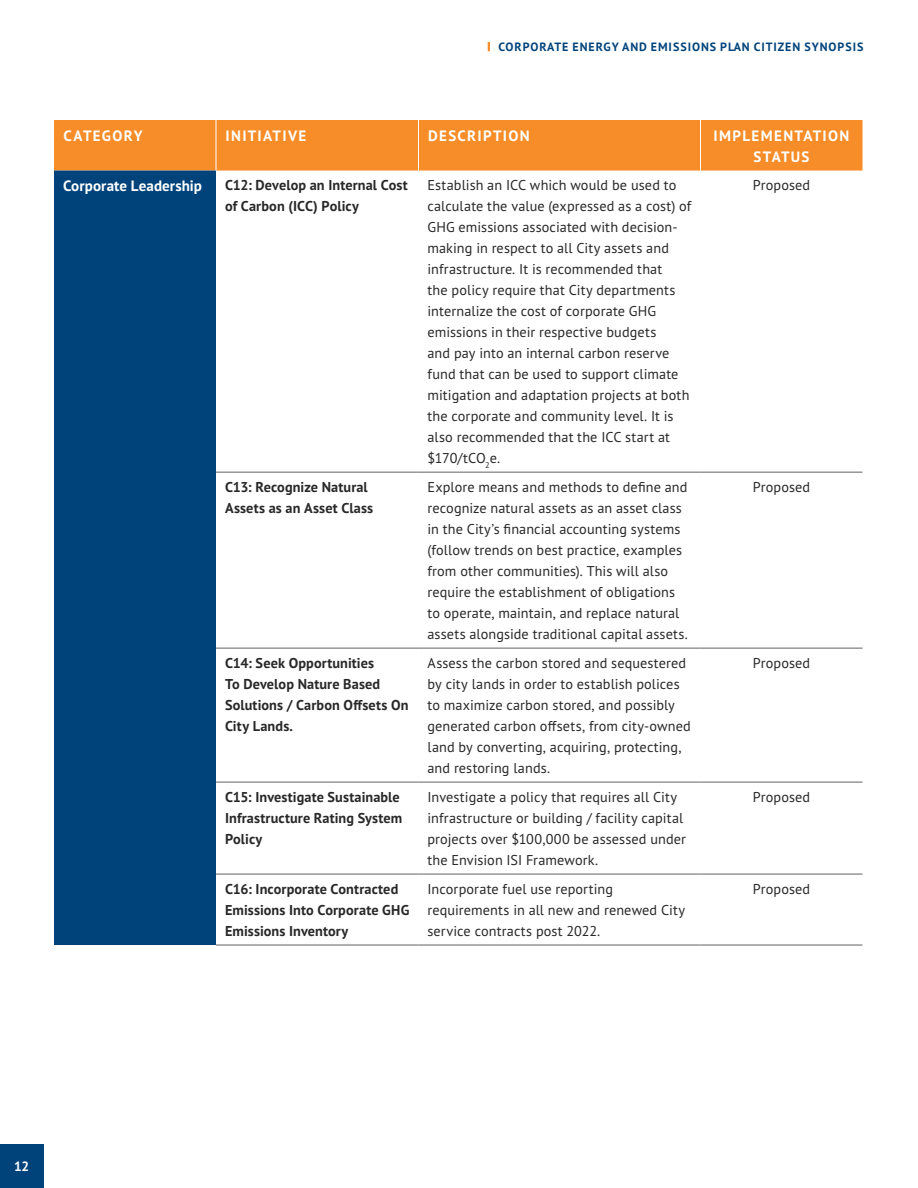
<style>
.page{position:relative;width:918px;height:1188px;background:#fff}
.page>*{position:absolute;margin:0;border:0;box-sizing:border-box;transform-origin:0 0}
.Body{font:700 15px/21px "PT Sans Pro";letter-spacing:.085em;color:#fff;text-align:center}
.Body-2{font:700 15px "PT Sans Pro";letter-spacing:.005em;color:#fff}
.Body-3{font:14.25px/21px "PT Sans Pro";letter-spacing:.005em;color:#282829}
.Body-4{font:700 14.25px/21px "PT Sans Pro";letter-spacing:.01em;color:#282829}
.t1{font:700 13.5px "PT Sans Pro";color:#fff}
.t2{font:700 12px "PT Sans Pro";letter-spacing:.08em;color:#00437b}
</style>
<div class="page">
<svg style="left:488px;top:42px;width:2px;height:9px"></svg>
<div style="left:0;top:1144px;width:44px;height:44px;background:#00437b"></div>
<div style="left:54px;top:120px;width:808px;height:51px;background:#f78d28"></div>
<div style="left:54px;top:171px;width:162px;height:774px;background:#00437b"></div>
<hr style="left:216px;top:120px;width:1px;height:51px;background:#fff">
<hr style="left:418px;top:120px;width:1px;height:51px;background:#fff">
<hr style="left:700px;top:120px;width:1px;height:51px;background:#fff">
<hr style="left:216px;top:472px;width:202px;height:1px;background:#616264">
<hr style="left:418px;top:472px;width:282px;height:1px;background:#616264">
<hr style="left:700px;top:472px;width:162px;height:1px;background:#616264">
<hr style="left:216px;top:648px;width:202px;height:1px;background:#616264">
<hr style="left:418px;top:648px;width:282px;height:1px;background:#616264">
<hr style="left:700px;top:648px;width:162px;height:1px;background:#616264">
<hr style="left:216px;top:782px;width:202px;height:1px;background:#616264">
<hr style="left:418px;top:782px;width:282px;height:1px;background:#616264">
<hr style="left:700px;top:782px;width:162px;height:1px;background:#616264">
<hr style="left:216px;top:874px;width:202px;height:1px;background:#616264">
<hr style="left:418px;top:874px;width:282px;height:1px;background:#616264">
<hr style="left:700px;top:874px;width:162px;height:1px;background:#616264">
<hr style="left:216px;top:945px;width:202px;height:1px;background:#616264">
<hr style="left:418px;top:945px;width:282px;height:1px;background:#616264">
<hr style="left:700px;top:945px;width:162px;height:1px;background:#616264">
<p class="t2" style="left:498px;top:39px;width:367px">CORPORATE ENERGY AND EMISSIONS PLAN CITIZEN SYNOPSIS</p>
<p class="Body" style="left:64px;top:125px;width:80px">CATEGORY</p>
<p class="Body" style="left:226px;top:125px;width:82px">INITIATIVE</p>
<p class="Body" style="left:428px;top:125px;width:103px">DESCRIPTION</p>
<p class="Body" style="left:714px;top:125px;width:137px">IMPLEMENTATION<br>STATUS</p>
<p class="Body-2" style="left:63px;top:176px;width:141px">Corporate Leadership</p>
<p class="Body-4" style="left:225px;top:174px;width:184px">C12: Develop an Internal Cost of Carbon (ICC) Policy</p>
<p class="Body-3" style="left:428px;top:174px;width:265px">Establish an ICC which would be used to calculate the value (expressed as a cost) of GHG emissions associated with decision&shy;making in respect to all City assets and infrastructure. It is recommended that<br>the policy require that City departments internalize the cost of corporate GHG emissions in their respective budgets<br>and pay into an internal carbon reserve fund that can be used to support climate mitigation and adaptation projects at both the corporate and community level. It is also recommended that the ICC start at $170/tCO<sub>2</sub>e.</p>
<p class="Body-3" style="left:753px;top:174px;width:59px">Proposed</p>
<p class="Body-4" style="left:225px;top:476px;width:150px">C13: Recognize Natural<br>Assets as an Asset Class</p>
<p class="Body-3" style="left:428px;top:476px;width:262px">Explore means and methods to define and recognize natural assets as an asset class in the City’s financial accounting systems (follow trends on best practice, examples from other communities). This will also require the establishment of obligations to operate, maintain, and replace natural assets alongside traditional capital assets.</p>
<p class="Body-3" style="left:753px;top:476px;width:59px">Proposed</p>
<p class="Body-4" style="left:225px;top:652px;width:185px">C14: Seek Opportunities<br>To Develop Nature Based<br>Solutions / Carbon Offsets On<br>City Lands.</p>
<p class="Body-3" style="left:428px;top:652px;width:265px">Assess the carbon stored and sequestered by city lands in order to establish polices to maximize carbon stored, and possibly generated carbon offsets, from city-owned land by converting, acquiring, protecting, and restoring lands.</p>
<p class="Body-3" style="left:753px;top:652px;width:59px">Proposed</p>
<p class="Body-4" style="left:225px;top:786px;width:179px">C15: Investigate Sustainable<br>Infrastructure Rating System<br>Policy</p>
<p class="Body-3" style="left:428px;top:786px;width:260px">Investigate a policy that requires all City infrastructure or building / facility capital projects over $100,000 be assessed under the Envision ISI Framework.</p>
<p class="Body-3" style="left:753px;top:786px;width:59px">Proposed</p>
<p class="Body-4" style="left:225px;top:878px;width:186px">C16: Incorporate Contracted<br>Emissions Into Corporate GHG<br>Emissions Inventory</p>
<p class="Body-3" style="left:428px;top:878px;width:259px">Incorporate fuel use reporting requirements in all new and renewed City service contracts post 2022.</p>
<p class="Body-3" style="left:753px;top:878px;width:59px">Proposed</p>
<p class="t1" style="left:14px;top:1158px;width:17px">12</p>
</div>
